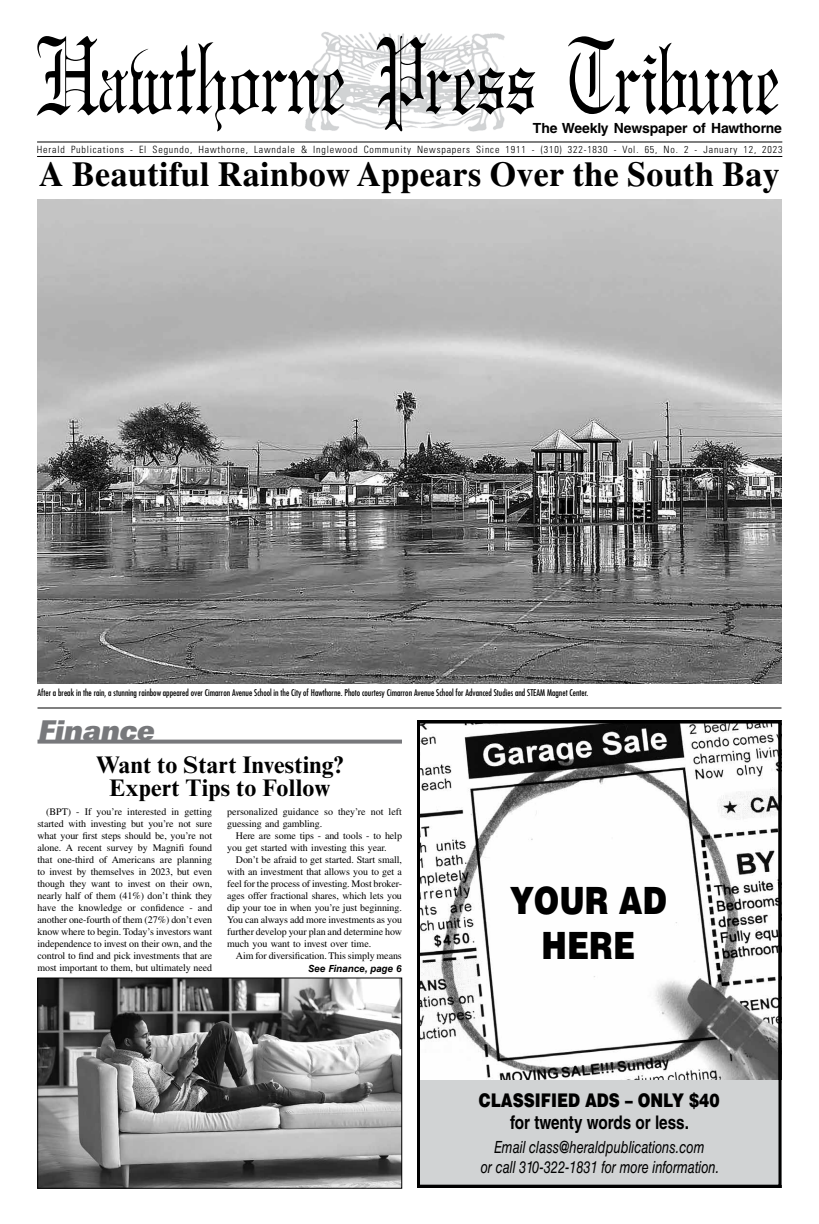
<style>
.page{position:relative;width:819px;height:1224px;background:#fff}
.page>*{position:absolute;margin:0;border:0;box-sizing:border-box;transform-origin:0 0}
.t1{font:100px "Gregorian";letter-spacing:-.01em;color:#000;scale:.78 1}
.t2{font:900 37.6px/45.1px "Helvetica LT Std";color:#000;text-align:center;scale:.81 1}
.t3{font:700 35px "Times LT Std";letter-spacing:.015em;color:#000}
.t4{font:italic 27.3px "Univers LT Std X Black Ex";color:#77787b;scale:.77 1}
.t5{font:700 24px/23px "Times New Roman MT Std";letter-spacing:.01em;color:#000;text-align:center}
.t6{font:900 18.8px "Helvetica LT Std";color:#000;scale:.81 1}
.t7{font:700 18.8px "Helvetica LT Std";color:#000;scale:.81 1}
.t8{font:italic 16.8px/20.1px "Helvetica LT Std";color:#000;text-align:center;scale:.77 1}
.t9{font:700 14px "Helvetica LT Std";letter-spacing:-.01em;color:#000}
.t10{font:10px/12px "Times LT Std";letter-spacing:-.01em;color:#000;text-align:justify}
.t11{font:300 condensed 10px "Univers LT Std";letter-spacing:.085em;color:#000}
.t12{font:italic 700 9.8px "Helvetica LT Std";color:#000}
.t13{font:condensed 9px "Futura Std";color:#000}
</style>
<div class="page">
<img style="left:37px;top:199px;width:745px;height:485px">
<img style="left:305px;top:32px;width:200px;height:100px">
<hr style="left:37px;top:141px;width:745px;height:1px;background:#000">
<hr style="left:37px;top:156px;width:745px;height:1px;background:#000">
<svg style="left:38px;top:740px;width:364px;height:4px"></svg>
<img style="left:39px;top:980px;width:361px;height:206px">
<div style="left:37px;top:978px;width:365px;height:210px;border:1px solid #000"></div>
<img style="left:421px;top:724px;width:357px;height:356px">
<div style="left:417px;top:1080px;width:365px;height:105px;background:#d1d3d4"></div>
<div style="left:417px;top:720px;width:365px;height:468px;border:3px solid #000"></div>
<hr style="left:37px;top:708px;width:745px;height:1px;background:#000">
<h1 class="t1" style="left:36px;top:22px;width:956px">Hawthorne Press Tribune</h1>
<p class="t11" style="left:37px;top:143px;width:747px">Herald Publications - El Segundo, Hawthorne, Lawndale &amp; Inglewood Community Newspapers Since 1911 - (310) 322-1830 - Vol. 65, No. 2 - January 12, 2023</p>
<h3 class="t9" style="left:533px;top:119px;width:251px">The Weekly Newspaper of Hawthorne</h3>
<h3 class="t3" style="left:39px;top:153px;width:742px">A Beautiful Rainbow Appears Over the South Bay</h3>
<p class="t13" style="left:37px;top:687px;width:552px">After a break in the rain, a stunning rainbow appeared over Cimarron Avenue School in the City of Hawthorne. Photo courtesy Cimarron Avenue School for Advanced Studies and STEAM Magnet Center.</p>
<h3 class="t4" style="left:38px;top:714px;width:160px">Finance</h3>
<h3 class="t5" style="left:96px;top:753px;width:249px">Want to Start Investing?<br>Expert Tips to Follow</h3>
<p class="t10" style="left:37px;top:806px;width:176px;text-indent:9px">(BPT) - If you’re interested in getting started with investing but you’re not sure what your first steps should be, you’re not alone. A recent survey by Magnifi found that one-third of Americans are planning to invest by themselves in 2023, but even though they want to invest on their own, nearly half of them (41%) don’t think they have the knowledge or confidence - and another one-fourth of them (27%) don’t even know where to begin. Today’s investors want independence to invest on their own, and the control to find and pick investments that are most important to them, but ultimately need</p>
<p class="t10" style="left:227px;top:806px;width:176px">personalized guidance so they’re not left guessing and gambling.</p>
<p class="t10" style="left:227px;top:830px;width:176px;text-indent:9px">Here are some tips - and tools - to help you get started with investing this year.</p>
<p class="t10" style="left:227px;top:854px;width:176px;text-indent:9px">Don’t be afraid to get started. Start small, with an investment that allows you to get a feel for the process of investing. Most broker&shy;ages offer fractional shares, which lets you dip your toe in when you’re just beginning.<br>You can always add more investments as you further develop your plan and determine how much you want to invest over time.</p>
<p class="t10" style="left:236px;top:950px;width:167px">Aim for diversification. This simply means</p>
<p class="t12" style="left:309px;top:962px;width:95px">See Finance, page 6</p>
<h2 class="t2" style="left:510px;top:877px;width:195px">YOUR AD<br>HERE</h2>
<h3 class="t6" style="left:479px;top:1088px;width:299px">CLASSIFIED ADS – ONLY $40</h3>
<h3 class="t7" style="left:510px;top:1111px;width:223px">for twenty words or less.</h3>
<h3 class="t8" style="left:481px;top:1137px;width:311px">Email class@heraldpublications.com<br>or call 310-322-1831 for more information.</h3>
</div>
